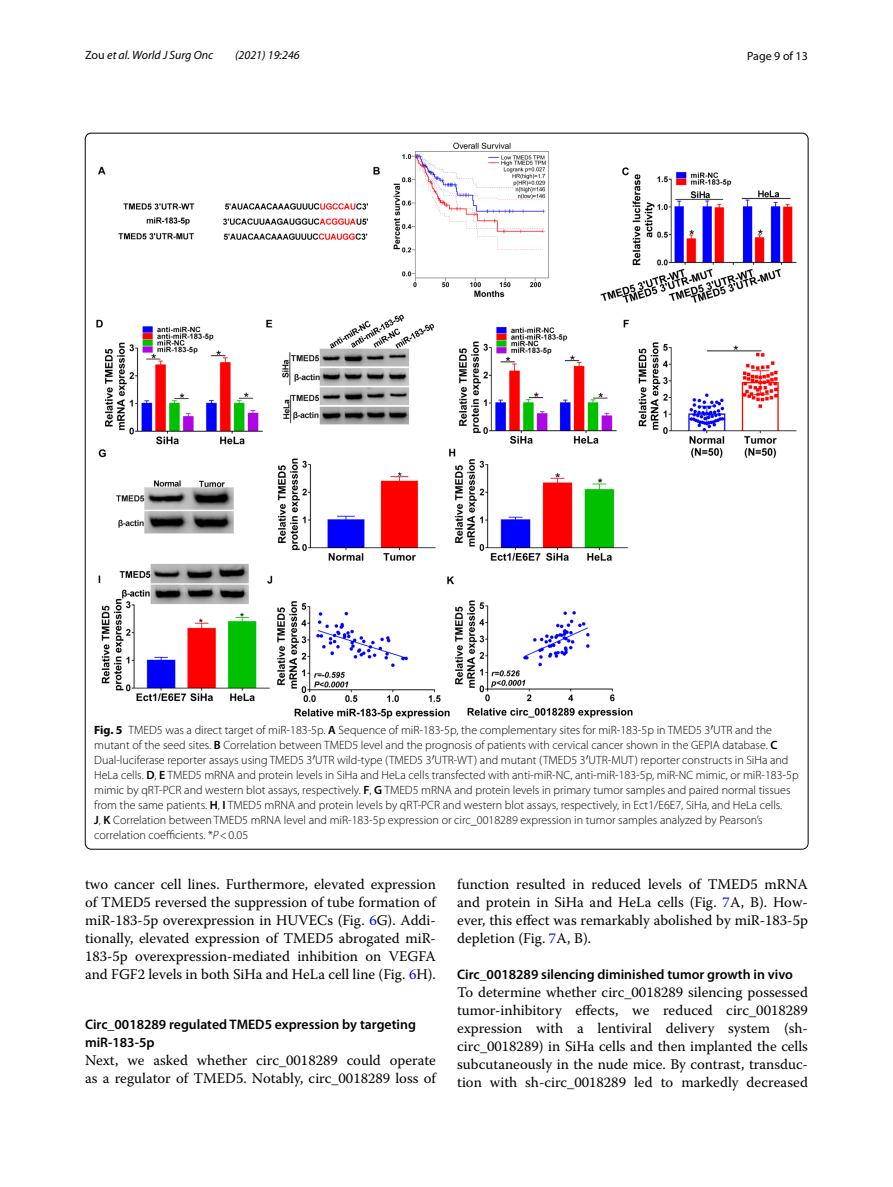
<style>
.page{position:relative;width:893px;height:1187px;background:#fff}
.page>*{position:absolute;margin:0;border:0;box-sizing:border-box;transform-origin:0 0}
.t1{font:14.7px/18px "Warnock Pro";color:#000;text-align:justify}
.t2{font:600 13.8px/18px "Myriad Pro";color:#000}
.t3{font:300 12px/15px "Myriad Pro";color:#000}
.t4{font:italic 12px "Myriad Pro";color:#000}
.t5{font:12px "Myriad Pro";color:#000}
.s1{font-style:normal}
.s2{font-weight:700}
.s3{font-weight:600}
.s4{font-style:italic}
.s5{color:#00f}
</style>
<div class="page">
<img style="left:96px;top:142px;width:701px;height:576px">
<p class="t4" style="left:85px;top:48px;width:130px"><span class="s1">Zou</span> et al. World J Surg Onc</p>
<p class="t4" style="left:235px;top:48px;width:66px">(2021) 19:246</p>
<p class="t5" style="left:747px;top:48px;width:62px">Page 9 of 13</p>
<p class="t3" style="left:94px;top:722px;width:706px"><span class="s2">Fig. 5</span> TMED5 was a direct target of miR-183-5p. <span class="s3">A</span> Sequence of miR-183-5p, the complementary sites for miR-183-5p in TMED5 3 UTR and the mutant of the seed sites. <span class="s3">B</span> Correlation between TMED5 level and the prognosis of patients with cervical cancer shown in the GEPIA database. <span class="s3">C </span>Dual-luciferase reporter assays using TMED5 3 UTR wild-type (TMED5 3 UTR-WT) and mutant (TMED5 3 UTR-MUT) reporter constructs in SiHa and HeLa cells. <span class="s3">D</span>, <span class="s3">E</span> TMED5 mRNA and protein levels in SiHa and HeLa cells transfected with anti-miR-NC, anti-miR-183-5p, miR-NC mimic, or miR-183-5p mimic by qRT-PCR and western blot assays, respectively. <span class="s3">F</span>, <span class="s3">G</span> TMED5 mRNA and protein levels in primary tumor samples and paired normal tissues from the same patients. <span class="s3">H</span>, <span class="s3">I</span> TMED5 mRNA and protein levels by qRT-PCR and western blot assays, respectively, in Ect1/E6E7, SiHa, and HeLa cells.<br><span class="s3">J</span>, <span class="s3">K</span> Correlation between TMED5 mRNA level and miR-183-5p expression or circ_0018289 expression in tumor samples analyzed by Pearson’s correlation coefficients. *<span class="s4">P</span>&lt;0.05</p>
<p class="t1" style="left:85px;top:874px;width:352px">two cancer cell lines. Furthermore, elevated expression of TMED5 reversed the suppression of tube formation of miR-183-5p overexpression in HUVECs (Fig. <span class="s5">6</span>G). Addi&shy;tionally, elevated expression of TMED5 abrogated miR-183-5p overexpression-mediated inhibition on VEGFA and FGF2 levels in both SiHa and HeLa cell line (Fig. <span class="s5">6</span>H).</p>
<p class="t2" style="left:85px;top:1014px;width:332px">Circ_0018289 regulated TMED5 expression by targeting miR‑183‑5p</p>
<p class="t1" style="left:85px;top:1050px;width:352px">Next, we asked whether circ_0018289 could operate as a regulator of TMED5. Notably, circ_0018289 loss of</p>
<p class="t1" style="left:457px;top:874px;width:352px">function resulted in reduced levels of TMED5 mRNA and protein in SiHa and HeLa cells (Fig. <span class="s5">7</span>A, B). How&shy;ever, this effect was remarkably abolished by miR-183-5p depletion (Fig. <span class="s5">7</span>A, B).</p>
<p class="t2" style="left:457px;top:964px;width:337px">Circ_0018289 silencing diminished tumor growth in vivo</p>
<p class="t1" style="left:457px;top:982px;width:352px">To determine whether circ_0018289 silencing possessed tumor-inhibitory effects, we reduced circ_0018289 expression with a lentiviral delivery system (sh&shy;circ_0018289) in SiHa cells and then implanted the cells subcutaneously in the nude mice. By contrast, transduc&shy;tion with sh-circ_0018289 led to markedly decreased</p>
</div>
